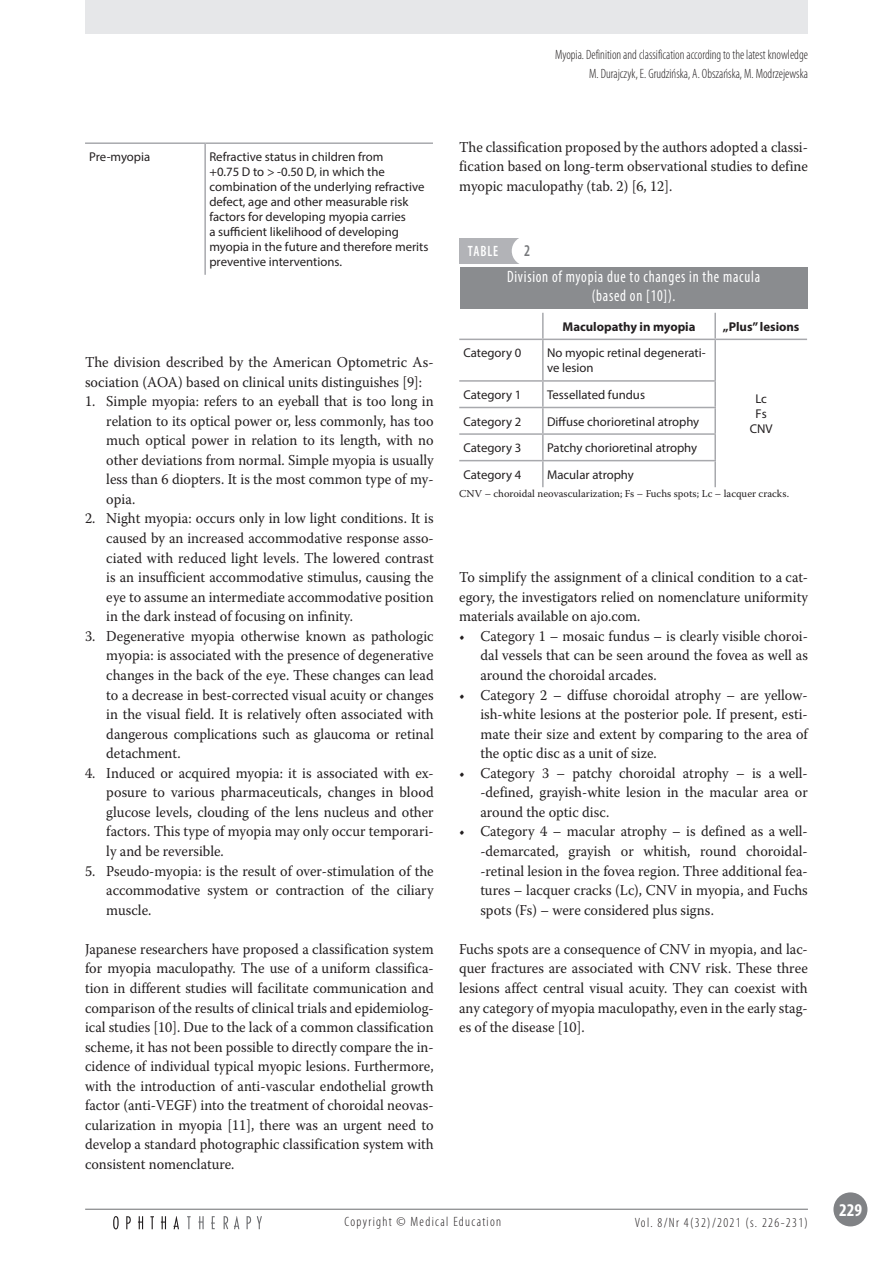
<style>
.page{position:relative;width:893px;height:1263px;background:#fff}
.page>*{position:absolute;margin:0;border:0;box-sizing:border-box;transform-origin:0 0}
.t1{font:700 condensed 18px "Myriad Pro";color:#fff}
.t2{font:condensed 16.5px/19.5px "Myriad Pro";letter-spacing:.05em;color:#fff;text-align:center;scale:.9 1}
.t3{font:600 condensed 16.5px "Myriad Pro";color:#76787b;scale:.9 1}
.t4{font:15px/19.5px "Warnock Pro";color:#231f20;text-align:justify;scale:.95 1}
.t5{font:600 condensed 15px "Myriad Pro";color:#fff;scale:.9 1}
.t6{font:300 condensed 13.5px/19.5px "Myriad Pro";color:#231f20;text-align:right;scale:.95 1}
.t7{font:300 condensed 13.5px "Myriad Pro";letter-spacing:.1em;color:#231f20}
.t8{font:12.75px/15px "Myriad Pro";color:#231f20}
.t9{font:700 12.75px "Myriad Pro";color:#231f20}
.t10{font:10.5px "Warnock Pro";color:#231f20}
</style>
<div class="page">
<div style="left:833px;top:1192px;width:34px;height:34px;background:#808285;border-radius:50%"></div>
<svg style="left:187px;top:1216px;width:4px;height:13px"></svg>
<svg style="left:198px;top:1216px;width:6px;height:13px"></svg>
<svg style="left:211px;top:1216px;width:4px;height:13px"></svg>
<svg style="left:224px;top:1216px;width:4px;height:13px"></svg>
<svg style="left:234px;top:1216px;width:5px;height:13px"></svg>
<svg style="left:247px;top:1216px;width:4px;height:13px"></svg>
<svg style="left:257px;top:1216px;width:5px;height:13px"></svg>
<svg style="left:113px;top:1216px;width:6px;height:13px"></svg>
<svg style="left:126px;top:1216px;width:5px;height:13px"></svg>
<svg style="left:138px;top:1216px;width:5px;height:13px"></svg>
<svg style="left:150px;top:1216px;width:4px;height:13px"></svg>
<svg style="left:161px;top:1216px;width:5px;height:13px"></svg>
<svg style="left:174px;top:1216px;width:5px;height:13px"></svg>
<hr style="left:85px;top:1209px;width:723px;height:1px;background:#6c6d70">
<div style="left:85px;top:0;width:723px;height:34px;background:#e6e7e9"></div>
<hr style="left:85px;top:142px;width:120px;height:2px;background:#a8a9ad">
<hr style="left:205px;top:142px;width:228px;height:2px;background:#a8a9ad">
<hr style="left:204px;top:144px;width:2px;height:131px;background:#a8a9ad">
<div style="left:460px;top:267px;width:348px;height:41px;background:#8a8c8f"></div>
<div style="left:459px;top:238px;width:69px;height:26px;background:#b2b3b7"></div>
<div style="left:512px;top:236px;width:29px;height:30px;background:#fff;border-radius:50%"></div>
<hr style="left:542px;top:313px;width:2px;height:26px;background:#a8a9ad">
<hr style="left:714px;top:313px;width:2px;height:26px;background:#a8a9ad">
<hr style="left:459px;top:339px;width:84px;height:1px;background:#a8a9ad">
<hr style="left:543px;top:339px;width:172px;height:1px;background:#a8a9ad">
<hr style="left:542px;top:340px;width:2px;height:40px;background:#a8a9ad">
<hr style="left:715px;top:339px;width:92px;height:1px;background:#a8a9ad">
<hr style="left:714px;top:340px;width:2px;height:40px;background:#a8a9ad">
<hr style="left:459px;top:380px;width:84px;height:2px;background:#a8a9ad">
<hr style="left:543px;top:380px;width:173px;height:2px;background:#a8a9ad">
<hr style="left:542px;top:382px;width:2px;height:25px;background:#a8a9ad">
<hr style="left:714px;top:382px;width:2px;height:25px;background:#a8a9ad">
<hr style="left:459px;top:407px;width:84px;height:1px;background:#a8a9ad">
<hr style="left:543px;top:407px;width:173px;height:1px;background:#a8a9ad">
<hr style="left:542px;top:408px;width:2px;height:25px;background:#a8a9ad">
<hr style="left:714px;top:408px;width:2px;height:25px;background:#a8a9ad">
<hr style="left:459px;top:433px;width:84px;height:2px;background:#a8a9ad">
<hr style="left:543px;top:433px;width:173px;height:2px;background:#a8a9ad">
<hr style="left:542px;top:435px;width:2px;height:25px;background:#a8a9ad">
<hr style="left:714px;top:435px;width:2px;height:25px;background:#a8a9ad">
<hr style="left:459px;top:460px;width:84px;height:1px;background:#a8a9ad">
<hr style="left:543px;top:460px;width:173px;height:1px;background:#a8a9ad">
<hr style="left:542px;top:461px;width:2px;height:26px;background:#a8a9ad">
<hr style="left:714px;top:461px;width:2px;height:26px;background:#a8a9ad">
<p class="t8" style="left:89px;top:149px;width:63px">Pre-myopia</p>
<p class="t8" style="left:209px;top:149px;width:221px">Refractive status in children from<br>+0.75 D to &gt; -0.50 D, in which the combination of the underlying refractive defect, age and other measurable risk factors for developing myopia carries<br>a sufficient likelihood of developing myopia in the future and therefore merits preventive interventions.</p>
<p class="t4" style="left:85px;top:352px;width:369px">The division described by the American Optometric As&shy;sociation (AOA) based on clinical units distinguishes [9]:</p>
<p class="t4" style="left:106px;top:391px;width:346px;text-indent:-21px">1. Simple myopia: refers to an eyeball that is too long in relation to its optical power or, less commonly, has too much optical power in relation to its length, with no other deviations from normal. Simple myopia is usually less than 6 diopters. It is the most common type of my&shy;opia.</p>
<p class="t4" style="left:106px;top:509px;width:346px;text-indent:-21px">2. Night myopia: occurs only in low light conditions. It is caused by an increased accommodative response asso&shy;ciated with reduced light levels. The lowered contrast is an insufficient accommodative stimulus, causing the eye to assume an intermediate accommodative position in the dark instead of focusing on infinity.</p>
<p class="t4" style="left:106px;top:626px;width:346px;text-indent:-21px">3. Degenerative myopia otherwise known as pathologic myopia: is associated with the presence of degenerative changes in the back of the eye. These changes can lead to a decrease in best-corrected visual acuity or changes in the visual field. It is relatively often associated with dangerous complications such as glaucoma or retinal detachment.</p>
<p class="t4" style="left:106px;top:763px;width:346px;text-indent:-21px">4. Induced or acquired myopia: it is associated with ex&shy;posure to various pharmaceuticals, changes in blood glucose levels, clouding of the lens nucleus and other factors. This type of myopia may only occur temporari&shy;ly and be reversible.</p>
<p class="t4" style="left:106px;top:861px;width:346px;text-indent:-21px">5. Pseudo-myopia: is the result of over-stimulation of the accommodative system or contraction of the ciliary muscle.</p>
<p class="t4" style="left:85px;top:939px;width:369px">Japanese researchers have proposed a classification system for myopia maculopathy. The use of a uniform classifica&shy;tion in different studies will facilitate communication and comparison of the results of clinical trials and epidemiolog&shy;ical studies [10]. Due to the lack of a common classification scheme, it has not been possible to directly compare the in&shy;cidence of individual typical myopic lesions. Furthermore, with the introduction of anti-vascular endothelial growth factor (anti-VEGF) into the treatment of choroidal neovas&shy;cularization in myopia [11], there was an urgent need to develop a standard photographic classification system with consistent nomenclature.</p>
<p class="t6" style="left:555px;top:44px;width:268px">Myopia. Definition and classification according to the latest knowledge<br>M. Durajczyk, E. Grudzińska, A. Obszańska, M. Modrzejewska</p>
<p class="t4" style="left:459px;top:137px;width:369px">The classification proposed by the authors adopted a classi&shy;fication based on long-term observational studies to define myopic maculopathy (tab. 2) [6, 12].</p>
<p class="t5" style="left:468px;top:242px;width:34px">Table</p>
<p class="t3" style="left:524px;top:240px;width:8px">2</p>
<p class="t2" style="left:507px;top:266px;width:283px">Division of myopia due to changes in the macula (based on [10]).</p>
<p class="t9" style="left:563px;top:318px;width:134px">Maculopathy in myopia</p>
<p class="t9" style="left:723px;top:318px;width:78px">„Plus” lesions</p>
<p class="t8" style="left:463px;top:345px;width:59px">Category 0</p>
<p class="t8" style="left:547px;top:345px;width:160px">No myopic retinal degenerati&shy;ve lesion</p>
<p class="t8" style="left:463px;top:387px;width:59px">Category 1</p>
<p class="t8" style="left:547px;top:387px;width:99px">Tessellated fundus</p>
<p class="t8" style="left:463px;top:414px;width:59px">Category 2</p>
<p class="t8" style="left:547px;top:414px;width:154px">Diffuse chorioretinal atrophy</p>
<p class="t8" style="left:463px;top:440px;width:59px">Category 3</p>
<p class="t8" style="left:547px;top:440px;width:152px">Patchy chorioretinal atrophy</p>
<p class="t8" style="left:463px;top:467px;width:59px">Category 4</p>
<p class="t8" style="left:547px;top:467px;width:88px">Macular atrophy</p>
<p class="t10" style="left:459px;top:488px;width:331px">CNV – choroidal neovascularization; Fs – Fuchs spots; Lc – lacquer cracks.</p>
<p class="t8" style="left:750px;top:391px;width:24px;text-align:center">Lc<br>Fs<br>CNV</p>
<p class="t4" style="left:459px;top:567px;width:369px">To simplify the assignment of a clinical condition to a cat&shy;egory, the investigators relied on nomenclature uniformity materials available on ajo.com.</p>
<p class="t4" style="left:480px;top:626px;width:346px;text-indent:-21px">• Category 1 – mosaic fundus – is clearly visible choroi&shy;dal vessels that can be seen around the fovea as well as around the choroidal arcades.</p>
<p class="t4" style="left:480px;top:685px;width:346px;text-indent:-21px">• Category 2 – diffuse choroidal atrophy – are yellow&shy;ish-white lesions at the posterior pole. If present, esti&shy;mate their size and extent by comparing to the area of the optic disc as a unit of size.</p>
<p class="t4" style="left:480px;top:763px;width:346px;text-indent:-21px">• Category 3 – patchy choroidal atrophy – is a well--defined, grayish-white lesion in the macular area or around the optic disc.</p>
<p class="t4" style="left:480px;top:821px;width:346px;text-indent:-21px">• Category 4 – macular atrophy – is defined as a well--demarcated, grayish or whitish, round choroidal--retinal lesion in the fovea region. Three additional fea&shy;tures – lacquer cracks (Lc), CNV in myopia, and Fuchs spots (Fs) – were considered plus signs.</p>
<p class="t4" style="left:459px;top:939px;width:369px">Fuchs spots are a consequence of CNV in myopia, and lac&shy;quer fractures are associated with CNV risk. These three lesions affect central visual acuity. They can coexist with any category of myopia maculopathy, even in the early stag&shy;es of the disease [10].</p>
<p class="t7" style="left:345px;top:1214px;width:158px">Copyright © Medical Education</p>
<p class="t7" style="left:635px;top:1215px;width:175px">Vol. 8/Nr 4(32)/2021 (s. 226-231)</p>
<p class="t1" style="left:839px;top:1198px;width:25px">229</p>
</div>
